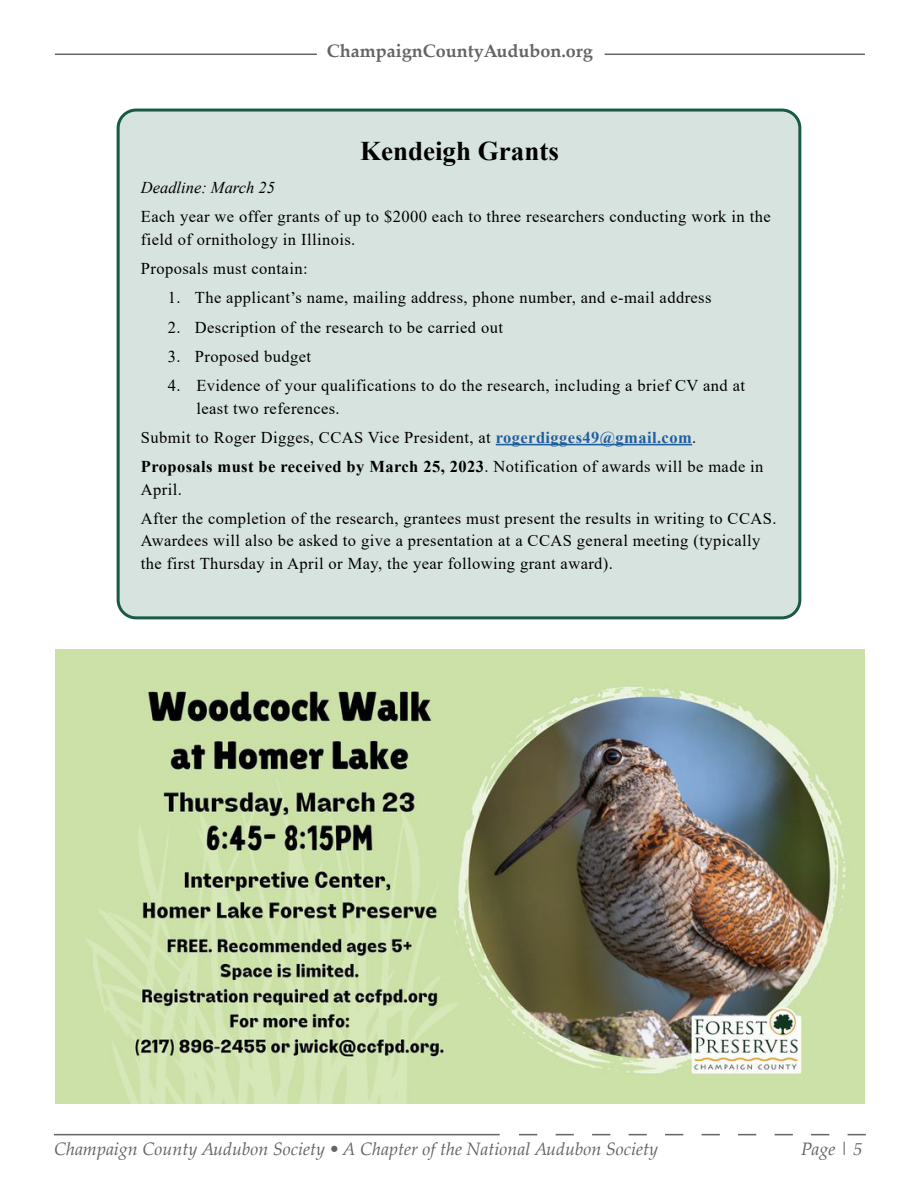
<style>
.page{position:relative;width:918px;height:1188px;background:#fff}
.page>*{position:absolute;margin:0;border:0;box-sizing:border-box;transform-origin:0 0}
.t1{font:700 27px "Times New Roman";color:#000}
.t2{font:italic 18px "Palatino Linotype";color:#636466}
.t3{font:700 18px "Palatino Linotype";color:#636466}
.t4{font:16.5px/22.5px "Times New Roman";letter-spacing:.025em;color:#000}
.t5{font:italic 16.5px "Times New Roman";color:#000}
.s1{font-weight:700;color:#215e9e}
.s2{font-weight:700}
</style>
<div class="page">
<div style="left:118px;top:110px;width:682px;height:508px;background:#d7e3df;border-radius:18px"></div>
<div style="left:117px;top:109px;width:684px;height:510px;border:3px solid #175a45;border-radius:18px"></div>
<hr style="left:496px;top:444px;width:196px;height:1px;background:#215e9e">
<img style="left:56px;top:649px;width:809px;height:455px">
<svg style="left:519px;top:1134px;width:347px;height:1px"></svg>
<hr style="left:54px;top:1134px;width:446px;height:1px;background:#636466">
<hr style="left:55px;top:54px;width:262px;height:1px;background:#636466">
<hr style="left:605px;top:54px;width:260px;height:1px;background:#636466">
<p class="t3" style="left:327px;top:38px;width:268px">ChampaignCountyAudubon.org</p>
<h1 class="t1" style="left:360px;top:131px;width:200px">Kendeigh Grants</h1>
<p class="t5" style="left:141px;top:176px;width:136px">Deadline: March 25</p>
<p class="t4" style="left:141px;top:205px;width:631px">Each year we offer grants of up to $2000 each to three researchers conducting work in the field of ornithology in Illinois.</p>
<p class="t4" style="left:141px;top:257px;width:168px">Proposals must contain:</p>
<p class="t4" style="left:168px;top:286px;width:545px">1. The applicant’s name, mailing address, phone number, and e-mail address</p>
<p class="t4" style="left:168px;top:315px;width:337px">2. Description of the research to be carried out</p>
<p class="t4" style="left:168px;top:345px;width:145px">3. Proposed budget</p>
<p class="t4" style="left:196px;top:374px;width:550px;text-indent:-28px">4. Evidence of your qualifications to do the research, including a brief CV and at least two references.</p>
<p class="t4" style="left:141px;top:422px;width:624px;line-height:29.2px">Submit to Roger Digges, CCAS Vice President, at <span class="s1">rogerdigges49@gmail.com</span>.<br><span class="s2">Proposals must be received by March 25, 2023</span>. Notification of awards will be made in</p>
<p class="t4" style="left:141px;top:474px;width:637px;line-height:29.2px">April.<br>After the completion of the research, grantees must present the results in writing to CCAS.</p>
<p class="t4" style="left:141px;top:529px;width:621px">Awardees will also be asked to give a presentation at a CCAS general meeting (typically the first Thursday in April or May, the year following grant award).</p>
<p class="t2" style="left:54px;top:1136px;width:606px">Champaign County Audubon Society • A Chapter of the National Audubon Society</p>
<p class="t2" style="left:801px;top:1136px;width:63px">Page | 5</p>
</div>
